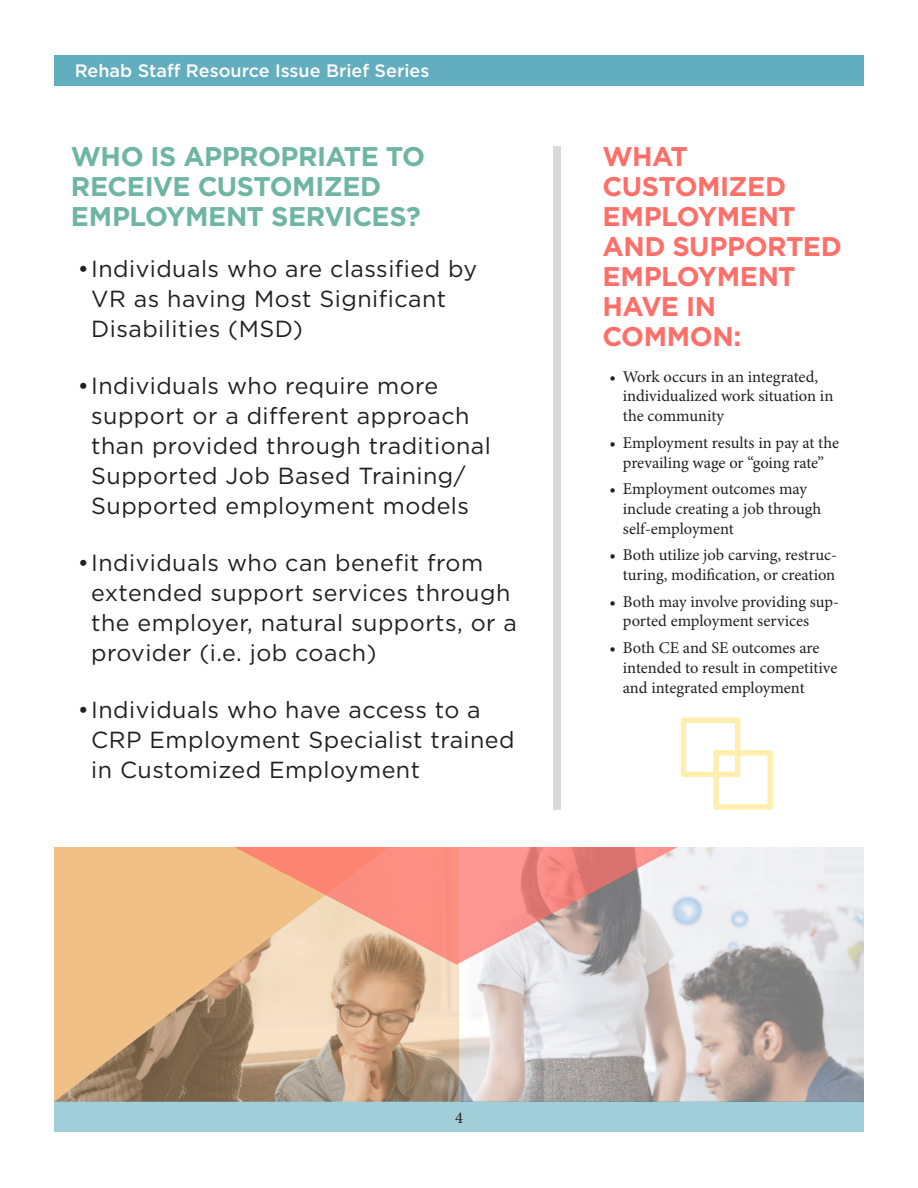
<style>
.page{position:relative;width:918px;height:1188px;background:#fff}
.page>*{position:absolute;margin:0;border:0;box-sizing:border-box;transform-origin:0 0}
.t1{font:700 27px/30px "Gotham HTF";letter-spacing:-.02em;color:#ff6f69}
.t2{font:700 27px/30px "Gotham HTF";letter-spacing:-.02em;color:#6eb5a4}
.t3{font:23.25px/30px "Gotham HTF";letter-spacing:.02em;color:#231f20}
.t4{font:500 18px "Gotham HTF";color:#fff}
.t5{font:16.5px/19.8px "Minion Pro";color:#231f20}
</style>
<div class="page">
<div style="left:54px;top:56px;width:810px;height:30px;background:#62adbe"></div>
<div style="left:54px;top:1102px;width:810px;height:30px;background:#a1ced8"></div>
<div style="left:553px;top:147px;width:8px;height:663px;background:#d9dadc"></div>
<svg style="left:681px;top:718px;width:92px;height:92px"></svg>
<img style="left:54px;top:847px;width:810px;height:255px">
<svg style="left:230px;top:847px;width:452px;height:118px;background:#e6a798"></svg>
<p class="t4" style="left:75px;top:61px;width:356px">Rehab Staff Resource Issue Brief Series</p>
<p class="t2" style="left:71px;top:141px;width:356px">WHO IS APPROPRIATE TO<br>RECEIVE CUSTOMIZED<br>EMPLOYMENT SERVICES?</p>
<p class="t3" style="left:91px;top:253px;width:387px;text-indent:-14px">•Individuals who are classified by<br>VR as having Most Significant<br>Disabilities (MSD)</p>
<p class="t3" style="left:91px;top:370px;width:401px;text-indent:-14px">•Individuals who require more support or a different approach than provided through traditional<br>Supported Job Based Training/<br>Supported employment models</p>
<p class="t3" style="left:91px;top:547px;width:427px;text-indent:-14px">•Individuals who can benefit from extended support services through the employer, natural supports, or a provider (i.e. job coach)</p>
<p class="t3" style="left:91px;top:694px;width:425px;text-indent:-14px">•Individuals who have access to a<br>CRP Employment Specialist trained in Customized Employment</p>
<p class="t1" style="left:603px;top:141px;width:241px">WHAT<br>CUSTOMIZED<br>EMPLOYMENT<br>AND SUPPORTED<br>EMPLOYMENT<br>HAVE IN<br>COMMON:</p>
<p class="t5" style="left:623px;top:367px;width:212px;text-indent:-14px">• Work occurs in an integrated, individualized work situation in the community</p>
<p class="t5" style="left:609px;top:433px;width:231px;text-align:center">• Employment results in pay at the prevailing wage or “going rate”</p>
<p class="t5" style="left:623px;top:479px;width:200px;text-indent:-14px">• Employment outcomes may include creating a job through self-employment</p>
<p class="t5" style="left:609px;top:545px;width:229px;text-align:right">• Both utilize job carving, restruc&shy;turing, modification, or creation</p>
<p class="t5" style="left:623px;top:592px;width:218px;text-indent:-14px">• Both may involve providing sup&shy;ported employment services</p>
<p class="t5" style="left:623px;top:638px;width:216px;text-indent:-14px">• Both CE and SE outcomes are intended to result in competitive and integrated employment</p>
<p class="t5" style="left:455px;top:1108px;width:9px">4</p>
</div>
